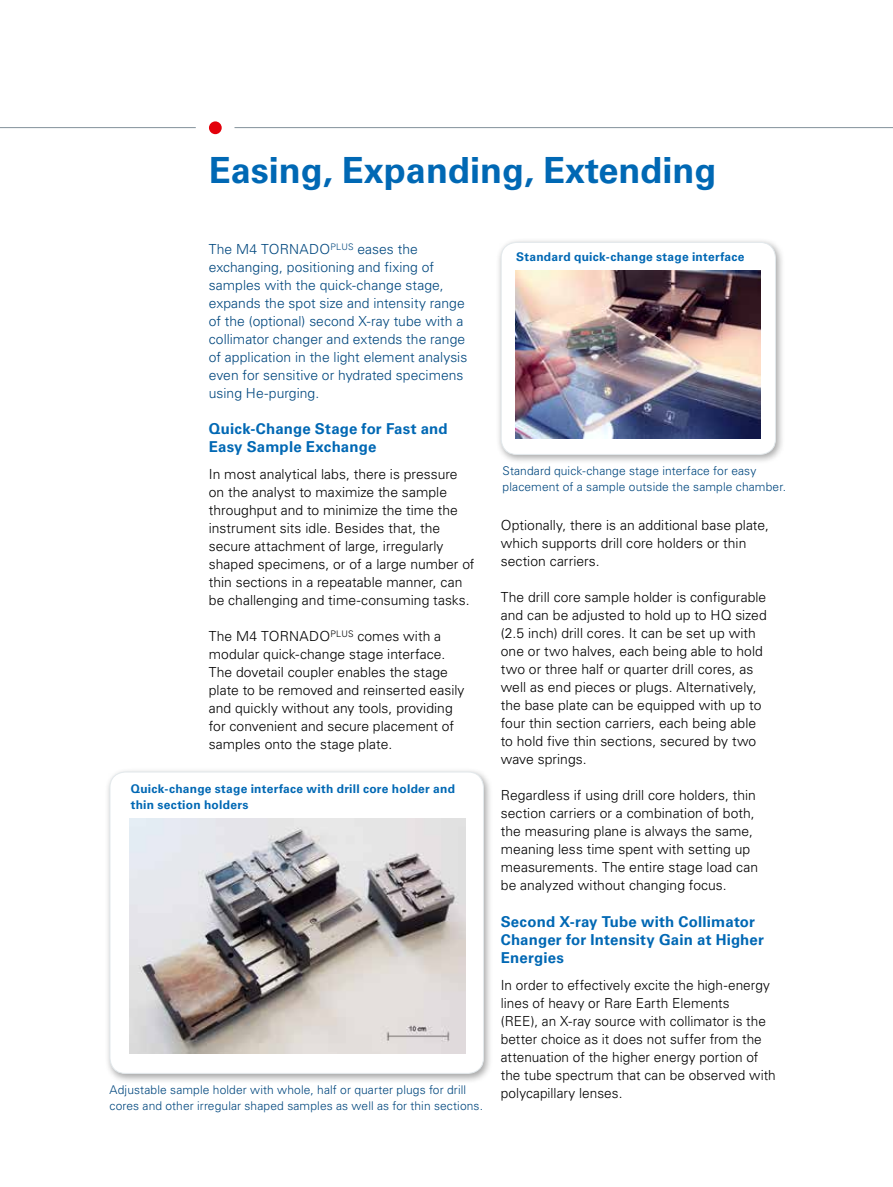
<style>
.page{position:relative;width:893px;height:1187px;background:#fff}
.page>*{position:absolute;margin:0;border:0;box-sizing:border-box;transform-origin:0 0}
.t1{font:700 36px "Univers LT Std";color:#0068b4}
.t2{font:700 15px/18px "Univers LT Std";letter-spacing:.01em;color:#0068b4}
.t3{font:300 13.8px/18px "Univers LT Std";letter-spacing:.005em;color:#000}
.t4{font:300 13.8px/18px "Univers LT Std";color:#00477e}
.t5{font:300 12px/15.8px "Univers LT Std";letter-spacing:.01em;color:#00477e}
.t6{font:700 12px/15.8px "Univers LT Std";letter-spacing:.02em;color:#0068b4}
</style>
<div class="page">
<hr style="left:0;top:127px;width:196px;height:1px;background:#83929b">
<div style="left:209px;top:121px;width:13px;height:13px;background:#e3000b;border-radius:50%"></div>
<hr style="left:234px;top:127px;width:659px;height:1px;background:#83929b">
<div style="left:105px;top:767px;width:388px;height:316px;background:#000;opacity:.35"></div>
<div style="left:110px;top:772px;width:373px;height:301px;background:#fff;border-radius:16px"></div>
<div style="left:110px;top:771px;width:374px;height:302px;border:1px solid #e3e9ec;border-radius:16px"></div>
<div style="left:496px;top:238px;width:289px;height:226px;background:#000;opacity:.35"></div>
<div style="left:501px;top:242px;width:274px;height:212px;background:#fff;border-radius:16px"></div>
<div style="left:501px;top:242px;width:275px;height:213px;border:1px solid #e3e9ec;border-radius:16px"></div>
<img style="left:516px;top:270px;width:244px;height:169px">
<img style="left:130px;top:818px;width:335px;height:235px">
<h1 class="t1" style="left:209px;top:150px;width:509px">Easing, Expanding, Extending</h1>
<p class="t4" style="left:209px;top:240px;width:260px">The M4 TORNADO<sup>PLUS</sup> eases the exchanging, positioning and fixing of samples with the quick-change stage, expands the spot size and intensity range of the (optional) second X-ray tube with a collimator changer and extends the range of application in the light element analysis even for sensitive or hydrated specimens using He-purging.</p>
<p class="t2" style="left:209px;top:419px;width:240px">Quick-Change Stage for Fast and<br>Easy Sample Exchange</p>
<p class="t3" style="left:209px;top:465px;width:267px">In most analytical labs, there is pressure on the analyst to maximize the sample throughput and to minimize the time the instrument sits idle. Besides that, the secure attachment of large, irregularly shaped specimens, or of a large number of thin sections in a repeatable manner, can be challenging and time-consuming tasks.</p>
<p class="t3" style="left:209px;top:627px;width:257px">The M4 TORNADO<sup>PLUS</sup> comes with a modular quick-change stage interface.<br>The dovetail coupler enables the stage plate to be removed and reinserted easily and quickly without any tools, providing for convenient and secure placement of samples onto the stage plate.</p>
<p class="t6" style="left:131px;top:781px;width:326px">Quick-change stage interface with drill core holder and thin section holders</p>
<p class="t5" style="left:110px;top:1081px;width:375px">Adjustable sample holder with whole, half or quarter plugs for drill cores and other irregular shaped samples as well as for thin sections.</p>
<p class="t6" style="left:516px;top:249px;width:230px">Standard quick-change stage interface</p>
<p class="t5" style="left:503px;top:463px;width:285px">Standard quick-change stage interface for easy placement of a sample outside the sample chamber.</p>
<p class="t3" style="left:501px;top:516px;width:270px">Optionally, there is an additional base plate, which supports drill core holders or thin section carriers.</p>
<p class="t3" style="left:501px;top:588px;width:267px">The drill core sample holder is configurable and can be adjusted to hold up to HQ sized (2.5 inch) drill cores. It can be set up with one or two halves, each being able to hold two or three half or quarter drill cores, as well as end pieces or plugs. Alternatively, the base plate can be equipped with up to four thin section carriers, each being able to hold five thin sections, secured by two wave springs.</p>
<p class="t3" style="left:501px;top:786px;width:259px">Regardless if using drill core holders, thin section carriers or a combination of both, the measuring plane is always the same, meaning less time spent with setting up measurements. The entire stage load can be analyzed without changing focus.</p>
<p class="t2" style="left:501px;top:912px;width:265px">Second X-ray Tube with Collimator<br>Changer for Intensity Gain at Higher<br>Energies</p>
<p class="t3" style="left:501px;top:975px;width:276px">In order to effectively excite the high-energy lines of heavy or Rare Earth Elements<br>(REE), an X-ray source with collimator is the better choice as it does not suffer from the attenuation of the higher energy portion of the tube spectrum that can be observed with polycapillary lenses.</p>
</div>
